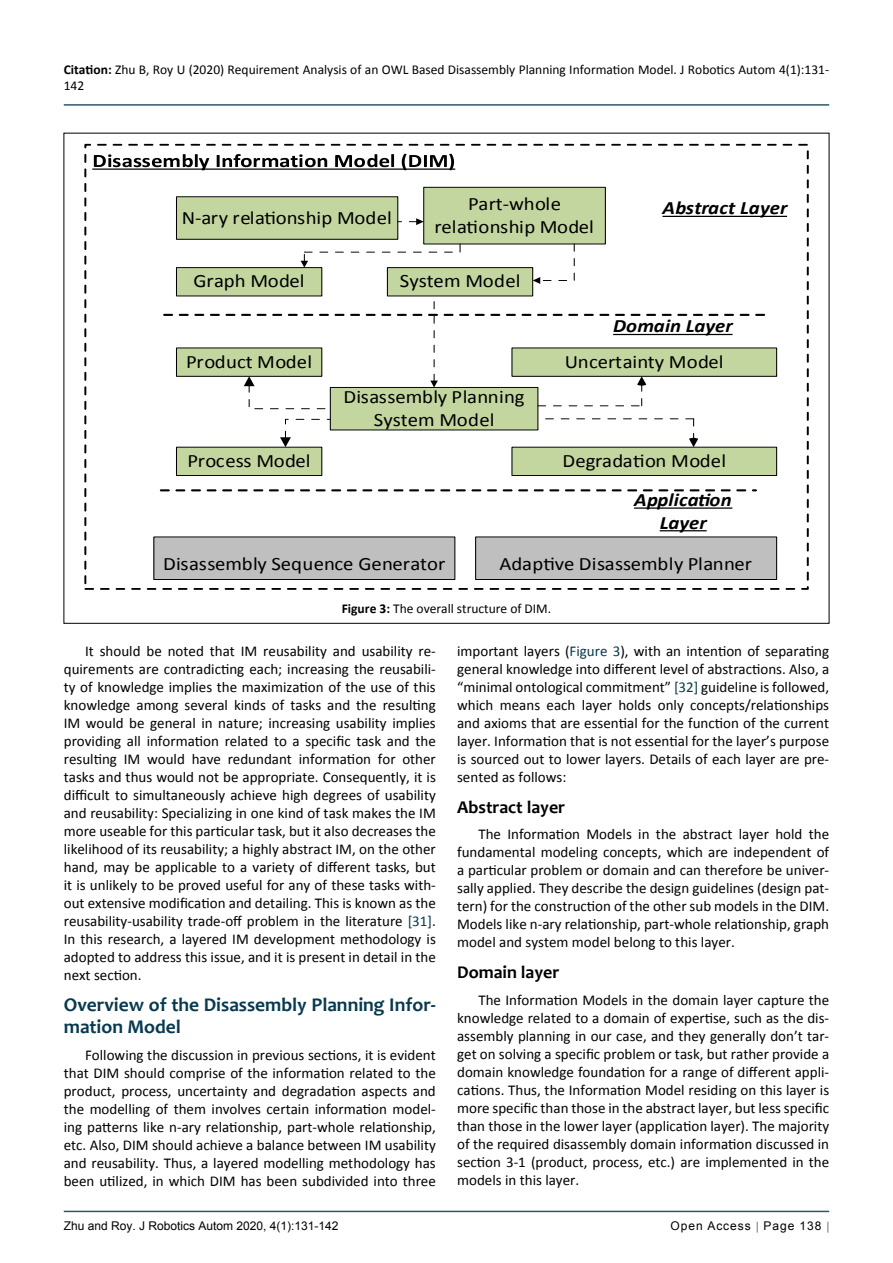
<style>
.page{position:relative;width:893px;height:1263px;background:#fff}
.page>*{position:absolute;margin:0;border:0;box-sizing:border-box;transform-origin:0 0}
.t1{font:700 19.5px/22.5px "Candara";color:#073950}
.t2{font:18.9px/22.6px "Calibri";color:#000;text-align:center;scale:1.1 1}
.t3{font:italic 700 18.9px/22.6px "Calibri";letter-spacing:.005em;color:#000;text-align:center;scale:1.1 1}
.t4{font:700 18px "Candara";color:#000}
.t5{font:15px/18px "Calibri";color:#000;text-align:justify}
.t6{font:13.5px/16.2px "Calibri";color:#000}
.t7{font:12px "Arial";color:#000}
.t8{font:12px "Arial";letter-spacing:.08em;color:#000}
.s1{font-weight:700}
.s2{color:#073950}
</style>
<div class="page">
<hr style="left:64px;top:1211px;width:765px;height:1px;background:#073950">
<hr style="left:64px;top:104px;width:765px;height:2px;background:#073950">
<svg style="left:64px;top:133px;width:765px;height:490px"></svg>
<div style="left:85px;top:145px;width:723px;height:444px;background:#fff"></div>
<div style="left:84px;top:144px;width:725px;height:446px;border:2px dashed #000"></div>
<svg style="left:94px;top:154px;width:300px;height:14px"></svg>
<svg style="left:402px;top:154px;width:52px;height:14px"></svg>
<hr style="left:92px;top:168px;width:363px;height:2px;background:#000">
<div style="left:176px;top:197px;width:222px;height:42px;background:#c4d6a0"></div>
<div style="left:176px;top:196px;width:222px;height:44px;border:1px solid #000"></div>
<div style="left:176px;top:268px;width:146px;height:28px;background:#c4d6a0"></div>
<div style="left:176px;top:267px;width:146px;height:29px;border:1px solid #000"></div>
<div style="left:424px;top:187px;width:181px;height:57px;background:#c4d6a0"></div>
<div style="left:423px;top:187px;width:183px;height:57px;border:1px solid #000"></div>
<div style="left:387px;top:268px;width:146px;height:28px;background:#c4d6a0"></div>
<div style="left:387px;top:267px;width:146px;height:29px;border:1px solid #000"></div>
<svg style="left:398px;top:218px;width:26px;height:7px"></svg>
<hr style="left:662px;top:216px;width:125px;height:1px;background:#000">
<svg style="left:161px;top:489px;width:595px;height:2px"></svg>
<hr style="left:634px;top:507px;width:98px;height:2px;background:#000">
<hr style="left:660px;top:530px;width:47px;height:1px;background:#000">
<div style="left:330px;top:387px;width:208px;height:43px;background:#c4d6a0"></div>
<div style="left:154px;top:537px;width:301px;height:42px;background:#bfbfbf"></div>
<div style="left:153px;top:536px;width:302px;height:44px;border:1px solid #000"></div>
<div style="left:476px;top:537px;width:301px;height:42px;background:#bfbfbf"></div>
<div style="left:475px;top:536px;width:302px;height:44px;border:1px solid #000"></div>
<div style="left:176px;top:447px;width:146px;height:28px;background:#c4d6a0"></div>
<div style="left:176px;top:447px;width:146px;height:29px;border:1px solid #000"></div>
<div style="left:512px;top:447px;width:265px;height:28px;background:#c4d6a0"></div>
<div style="left:512px;top:447px;width:265px;height:29px;border:1px solid #000"></div>
<div style="left:512px;top:348px;width:265px;height:28px;background:#c4d6a0"></div>
<svg style="left:280px;top:419px;width:51px;height:28px"></svg>
<svg style="left:164px;top:296px;width:602px;height:113px"></svg>
<svg style="left:538px;top:418px;width:160px;height:29px"></svg>
<svg style="left:301px;top:244px;width:160px;height:24px"></svg>
<svg style="left:533px;top:243px;width:42px;height:41px"></svg>
<p class="t6" style="left:64px;top:61px;width:767px"><span class="s1">Citation:</span> Zhu B, Roy U (2020) Requirement Analysis of an OWL Based Disassembly Planning Information Model. J Robotics Autom 4(1):131-<br>142</p>
<p class="t2" style="left:182px;top:206px;width:193px">N-ary relationship Model</p>
<p class="t2" style="left:193px;top:270px;width:103px">Graph Model</p>
<p class="t2" style="left:435px;top:192px;width:146px">Part-whole relationship Model</p>
<p class="t2" style="left:400px;top:270px;width:111px">System Model</p>
<p class="t3" style="left:662px;top:197px;width:115px">Abstract Layer</p>
<p class="t2" style="left:186px;top:350px;width:116px">Product Model</p>
<p class="t3" style="left:613px;top:315px;width:110px">Domain Layer</p>
<p class="t2" style="left:565px;top:350px;width:146px">Uncertainty Model</p>
<p class="t2" style="left:343px;top:385px;width:166px">Disassembly Planning<br>System Model</p>
<p class="t2" style="left:187px;top:449px;width:114px">Process Model</p>
<p class="t2" style="left:562px;top:449px;width:150px">Degradation Model</p>
<p class="t3" style="left:634px;top:488px;width:90px">Application<br>Layer</p>
<p class="t2" style="left:163px;top:552px;width:258px">Disassembly Sequence Generator</p>
<p class="t2" style="left:499px;top:552px;width:231px">Adaptive Disassembly Planner</p>
<p class="t6" style="left:342px;top:600px;width:211px"><span class="s1">Figure 3:</span> The overall structure of DIM.</p>
<p class="t5" style="left:64px;top:642px;width:374px;text-indent:21px">It should be noted that IM reusability and usability re&shy;quirements are contradicting each; increasing the reusabili&shy;ty of knowledge implies the maximization of the use of this knowledge among several kinds of tasks and the resulting IM would be general in nature; increasing usability implies providing all information related to a specific task and the resulting IM would have redundant information for other tasks and thus would not be appropriate. Consequently, it is difficult to simultaneously achieve high degrees of usability and reusability: Specializing in one kind of task makes the IM more useable for this particular task, but it also decreases the likelihood of its reusability; a highly abstract IM, on the other hand, may be applicable to a variety of different tasks, but it is unlikely to be proved useful for any of these tasks with&shy;out extensive modification and detailing. This is known as the reusability-usability trade-off problem in the literature <span class="s2">[31]</span>.<br>In this research, a layered IM development methodology is adopted to address this issue, and it is present in detail in the next section.</p>
<h1 class="t1" style="left:64px;top:993px;width:374px">Overview of the Disassembly Planning Infor&shy;mation Model</h1>
<p class="t5" style="left:64px;top:1046px;width:374px;text-indent:21px">Following the discussion in previous sections, it is evident that DIM should comprise of the information related to the product, process, uncertainty and degradation aspects and the modelling of them involves certain information model&shy;ing patterns like n-ary relationship, part-whole relationship, etc. Also, DIM should achieve a balance between IM usability and reusability. Thus, a layered modelling methodology has been utilized, in which DIM has been subdivided into three</p>
<p class="t5" style="left:457px;top:642px;width:374px">important layers (<span class="s2">Figure 3</span>), with an intention of separating general knowledge into different level of abstractions. Also, a “minimal ontological commitment” <span class="s2">[32]</span> guideline is followed, which means each layer holds only concepts/relationships and axioms that are essential for the function of the current layer. Information that is not essential for the layer’s purpose is sourced out to lower layers. Details of each layer are pre&shy;sented as follows:</p>
<p class="t4" style="left:457px;top:796px;width:110px">Abstract layer</p>
<p class="t5" style="left:457px;top:825px;width:374px;text-indent:21px">The Information Models in the abstract layer hold the fundamental modeling concepts, which are independent of a particular problem or domain and can therefore be univer&shy;sally applied. They describe the design guidelines (design pat&shy;tern) for the construction of the other sub models in the DIM.<br>Models like n-ary relationship, part-whole relationship, graph model and system model belong to this layer.</p>
<p class="t4" style="left:457px;top:961px;width:104px">Domain layer</p>
<p class="t5" style="left:457px;top:991px;width:374px;text-indent:21px">The Information Models in the domain layer capture the knowledge related to a domain of expertise, such as the dis&shy;assembly planning in our case, and they generally don’t tar&shy;get on solving a specific problem or task, but rather provide a domain knowledge foundation for a range of different appli&shy;cations. Thus, the Information Model residing on this layer is more specific than those in the abstract layer, but less specific than those in the lower layer (application layer). The majority of the required disassembly domain information discussed in section 3-1 (product, process, etc.) are implemented in the models in this layer.</p>
<p class="t7" style="left:64px;top:1218px;width:276px">Zhu and Roy. J Robotics Autom 2020, 4(1):131-142</p>
<p class="t8" style="left:670px;top:1218px;width:152px">Open Access Page 138</p>
</div>
